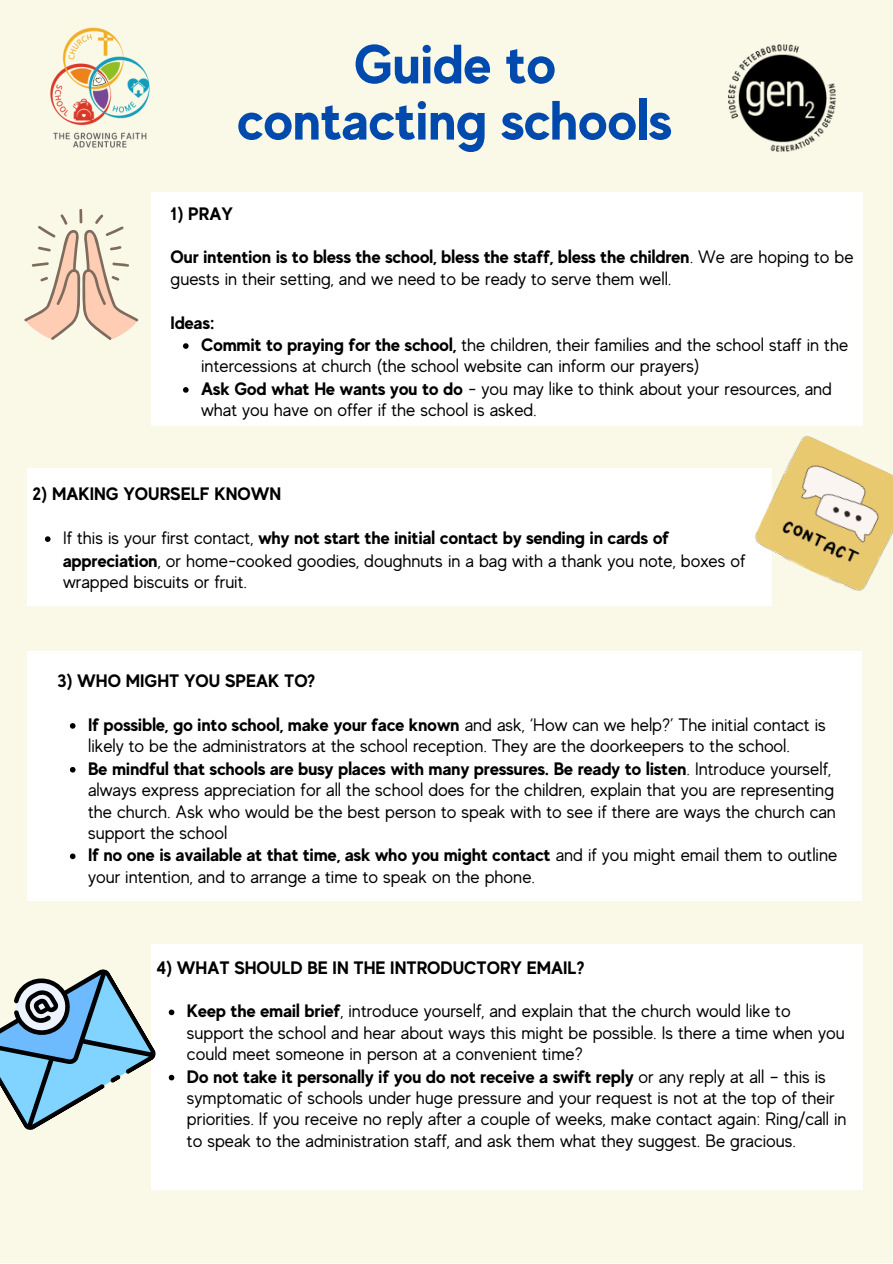
<style>
.page{position:relative;width:893px;height:1264px;background:#fff}
.page>*{position:absolute;margin:0;border:0;box-sizing:border-box;transform-origin:0 0}
.t1{font:700 55.2px/56.2px "MADE Evolve Sans";color:#004aad;text-align:center}
.t2{font:18px/21.8px "MADE Evolve Sans";color:#000}
.t3{font:700 18px "MADE Evolve Sans";color:#000}
.s1{font-weight:700}
</style>
<div class="page">
<div style="left:0;top:0;width:892px;height:1262px;background:#faf9e8"></div>
<div style="left:151px;top:192px;width:711px;height:234px;background:#fff"></div>
<div style="left:28px;top:468px;width:744px;height:137px;background:#fff"></div>
<div style="left:151px;top:944px;width:711px;height:245px;background:#fff"></div>
<img style="left:729px;top:45px;width:106px;height:106px">
<img style="left:50px;top:27px;width:100px;height:121px">
<svg style="left:24px;top:209px;width:115px;height:131px"></svg>
<img style="left:754px;top:436px;width:138px;height:155px">
<svg style="left:45px;top:536px;width:6px;height:6px"></svg>
<svg style="left:0;top:969px;width:156px;height:161px"></svg>
<svg style="left:183px;top:343px;width:6px;height:6px"></svg>
<svg style="left:183px;top:387px;width:6px;height:6px"></svg>
<svg style="left:169px;top:1009px;width:5px;height:6px"></svg>
<svg style="left:169px;top:1074px;width:5px;height:6px"></svg>
<div style="left:28px;top:651px;width:834px;height:250px;background:#fff"></div>
<svg style="left:70px;top:723px;width:5px;height:5px"></svg>
<svg style="left:70px;top:767px;width:5px;height:5px"></svg>
<svg style="left:70px;top:853px;width:5px;height:6px"></svg>
<h1 class="t1" style="left:238px;top:36px;width:436px">Guide to contacting schools</h1>
<p class="t3" style="left:171px;top:203px;width:64px">1) PRAY</p>
<p class="t2" style="left:171px;top:247px;width:684px;line-height:21.3px"><span class="s1">Our intention is to bless the school, bless the staff, bless the children</span>. We are hoping to be guests in their setting, and we need to be ready to serve them well.</p>
<p class="t3" style="left:171px;top:312px;width:46px">Ideas:</p>
<p class="t2" style="left:201px;top:334px;width:648px"><span class="s1">Commit to praying for the school,</span> the children, their families and the school staff in the intercessions at church (the school website can inform our prayers)<br><span class="s1">Ask God what He wants you to do</span> - you may like to think about your resources, and what you have on offer if the school is asked.</p>
<p class="t3" style="left:33px;top:483px;width:250px">2) MAKING YOURSELF KNOWN</p>
<p class="t2" style="left:63px;top:527px;width:684px">If this is your first contact, <span class="s1">why not start the initial contact by sending in cards of appreciation</span>, or home-cooked goodies, doughnuts in a bag with a thank you note, boxes of wrapped biscuits or fruit.</p>
<p class="t3" style="left:58px;top:670px;width:259px">3) WHO MIGHT YOU SPEAK TO?</p>
<p class="t2" style="left:88px;top:714px;width:750px"><span class="s1">If possible, go into school, make your face known</span> and ask, ‘How can we help?’ The initial contact is likely to be the administrators at the school reception. They are the doorkeepers to the school.<br><span class="s1">Be mindful that schools are busy places with many pressures. Be ready to listen</span>. Introduce yourself, always express appreciation for all the school does for the children, explain that you are representing the church. Ask who would be the best person to speak with to see if there are ways the church can support the school<br><span class="s1">If no one is available at that time, ask who you might contact</span> and if you might email them to outline your intention, and to arrange a time to speak on the phone.</p>
<p class="t3" style="left:156px;top:956px;width:429px">4) WHAT SHOULD BE IN THE INTRODUCTORY EMAIL?</p>
<p class="t2" style="left:187px;top:1000px;width:661px"><span class="s1">Keep the email brief</span>, introduce yourself, and explain that the church would like to support the school and hear about ways this might be possible. Is there a time when you could meet someone in person at a convenient time?<br><span class="s1">Do not take it personally if you do not receive a swift reply</span> or any reply at all – this is symptomatic of schools under huge pressure and your request is not at the top of their priorities. If you receive no reply after a couple of weeks, make contact again: Ring/call in to speak to the administration staff, and ask them what they suggest. Be gracious.</p>
</div>
